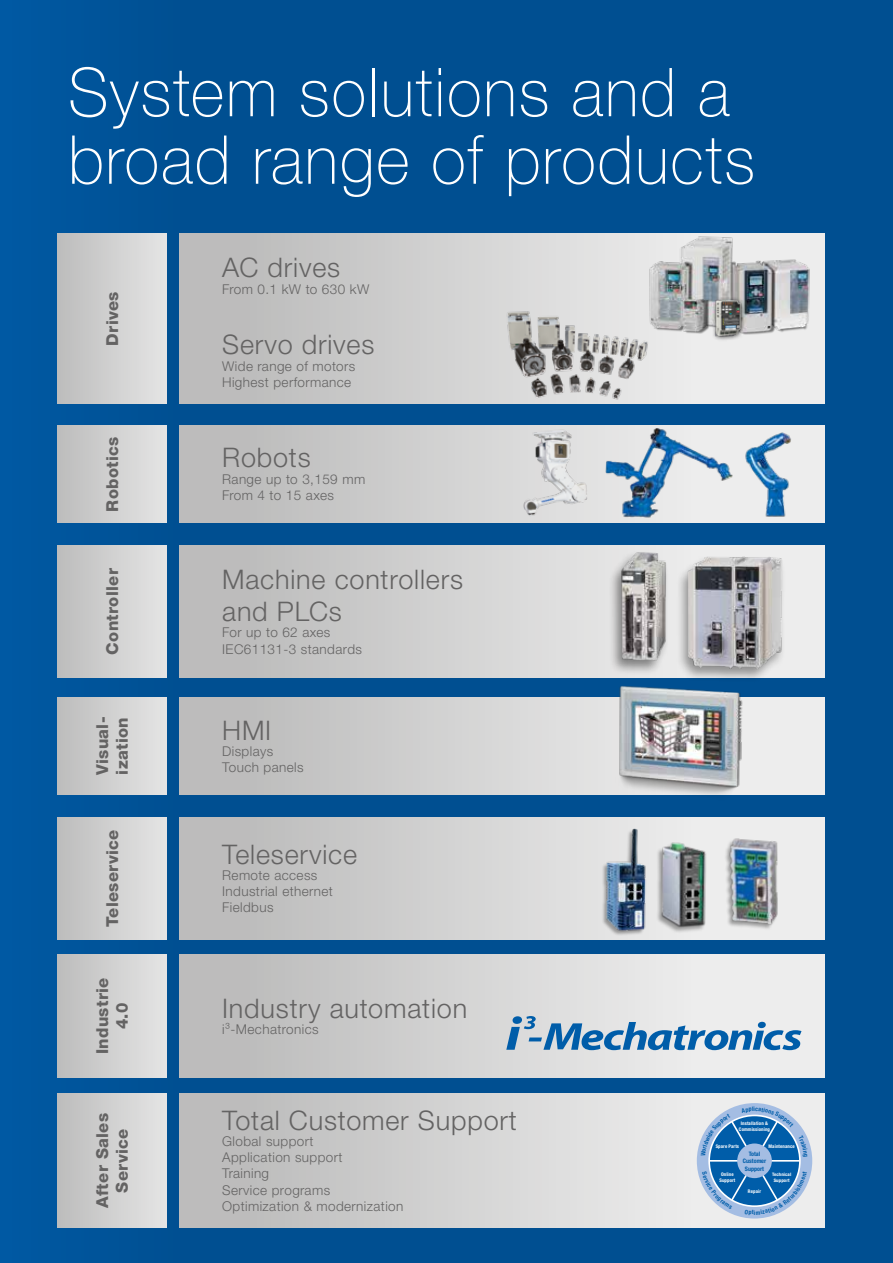
<style>
.page{position:relative;width:893px;height:1263px;background:#fff}
.page>*{position:absolute;margin:0;border:0;box-sizing:border-box;transform-origin:0 0}
.t1{font:100 67.5px/67.5px "Helvetica Neue LTW1 G";letter-spacing:.03em;color:#fff;scale:.95 1}
.t2{font:300 27px/32.4px "Helvetica Neue LTW1 G";letter-spacing:.03em;color:#646363}
.t3{font:800 16.5px/19.5px "Helvetica Neue LTW1 G";letter-spacing:.02em;color:#646363;text-align:center}
.t4{font:300 13.5px/16.2px "Helvetica Neue LTW1 G";letter-spacing:.03em;color:#646363}
.t5{font:700 condensed 6.15px/7.4px "Helvetica Neue LT Pro";color:#005da9;text-align:center}
.t6{font:700 condensed 4.95px/6.1px "Helvetica Neue LT Pro";letter-spacing:.02em;color:#fff;text-align:center}
.t7{font:700 condensed 4.65px/6.1px "Helvetica Neue LT Pro";letter-spacing:.02em;color:#fff;text-align:center;scale:1.05 1}
</style>
<div class="page">
<div style="left:0;top:0;width:893px;height:1263px;background:linear-gradient(to right,#015398,#014e8e)"></div>
<div style="left:180px;top:546px;width:645px;height:131px;background:linear-gradient(to right,#b9b9b9,#f5f5f5)"></div>
<svg style="left:180px;top:697px;width:645px;height:98px;background:#d2d2d2"></svg>
<div style="left:180px;top:817px;width:645px;height:122px;background:linear-gradient(to right,#b9b9b9,#f5f5f5)"></div>
<div style="left:180px;top:955px;width:645px;height:122px;background:linear-gradient(to right,#b9b9b9,#f5f5f5)"></div>
<div style="left:180px;top:1093px;width:645px;height:135px;background:linear-gradient(to right,#bab9b9,#f5f5f5)"></div>
<div style="left:57px;top:697px;width:110px;height:98px;background:linear-gradient(to right,#bcbcbc,#e5e5e5)"></div>
<div style="left:57px;top:546px;width:110px;height:131px;background:linear-gradient(to right,#bcbcbc,#e5e5e5)"></div>
<div style="left:57px;top:817px;width:110px;height:122px;background:linear-gradient(to right,#bcbcbc,#e5e5e5)"></div>
<div style="left:57px;top:955px;width:110px;height:122px;background:linear-gradient(to right,#bcbcbc,#e5e5e5)"></div>
<div style="left:57px;top:1093px;width:110px;height:135px;background:linear-gradient(to right,#bcbcbc,#e5e5e5)"></div>
<div style="left:608px;top:551px;width:62px;height:125px;background:#000;opacity:.45"></div>
<img style="left:617px;top:550px;width:54px;height:112px">
<div style="left:676px;top:555px;width:110px;height:129px;background:#000;opacity:.4"></div>
<img style="left:686px;top:554px;width:99px;height:116px">
<img style="left:615px;top:683px;width:134px;height:118px">
<svg style="left:180px;top:425px;width:645px;height:98px;background:#cdcccc"></svg>
<div style="left:57px;top:425px;width:110px;height:98px;background:linear-gradient(to right,#bcbcbc,#e5e5e5)"></div>
<img style="left:604px;top:427px;width:130px;height:92px">
<img style="left:508px;top:417px;width:93px;height:139px">
<img style="left:743px;top:430px;width:50px;height:89px">
<div style="left:180px;top:233px;width:645px;height:170px;background:linear-gradient(to right,#b9b9b9,#f5f5f5)"></div>
<div style="left:57px;top:233px;width:110px;height:170px;background:linear-gradient(to right,#bcbcbc,#e5e5e5)"></div>
<img style="left:499px;top:307px;width:155px;height:97px">
<img style="left:643px;top:233px;width:184px;height:118px">
<img style="left:601px;top:828px;width:51px;height:109px">
<img style="left:649px;top:842px;width:77px;height:91px">
<div style="left:724px;top:839px;width:54px;height:91px;background:#ededed"></div>
<img style="left:726px;top:834px;width:61px;height:110px">
<svg style="left:506px;top:1016px;width:295px;height:34px;background:#93b4d0"></svg>
<div style="left:697px;top:1103px;width:115px;height:115px;background:#a4bde3;border-radius:50%"></div>
<div style="left:712px;top:297px;width:33px;height:44px;background:#000;opacity:.75"></div>
<img style="left:698px;top:298px;width:52px;height:39px">
<svg style="left:701px;top:1107px;width:106px;height:108px"></svg>
<h1 class="t1" style="left:68px;top:59px;width:725px">System solutions and a broad range of products</h1>
<p class="t3" style="left:102px;top:346px;width:56px;rotate:-90deg">Drives</p>
<p class="t3" style="left:102px;top:512px;width:77px;rotate:-90deg">Robotics</p>
<p class="t3" style="left:102px;top:655px;width:88px;rotate:-90deg">Controller</p>
<p class="t3" style="left:93px;top:775px;width:60px;text-align:left;rotate:-90deg">Visual&shy;ization</p>
<p class="t3" style="left:102px;top:927px;width:99px;rotate:-90deg">Teleservice</p>
<p class="t3" style="left:93px;top:1054px;width:78px;rotate:-90deg">Industrie<br>4.0</p>
<p class="t3" style="left:93px;top:1208px;width:96px;rotate:-90deg">After Sales<br>Service</p>
<h2 class="t2" style="left:222px;top:252px;width:120px">AC drives</h2>
<p class="t4" style="left:222px;top:281px;width:149px">From 0.1 kW to 630 kW</p>
<h2 class="t2" style="left:222px;top:328px;width:154px">Servo drives</h2>
<p class="t4" style="left:222px;top:358px;width:135px">Wide range of motors<br>Highest performance</p>
<h2 class="t2" style="left:222px;top:442px;width:90px">Robots</h2>
<p class="t4" style="left:222px;top:471px;width:145px">Range up to 3,159 mm<br>From 4 to 15 axes</p>
<h2 class="t2" style="left:222px;top:563px;width:242px">Machine controllers and PLCs</h2>
<p class="t4" style="left:222px;top:624px;width:141px">For up to 62 axes<br>IEC61131-3 standards</p>
<h2 class="t2" style="left:222px;top:714px;width:51px">HMI</h2>
<p class="t4" style="left:222px;top:743px;width:83px">Displays<br>Touch panels</p>
<h2 class="t2" style="left:222px;top:838px;width:136px">Teleservice</h2>
<p class="t4" style="left:222px;top:867px;width:112px">Remote access<br>Industrial ethernet<br>Fieldbus</p>
<h2 class="t2" style="left:222px;top:992px;width:246px">Industry automation</h2>
<p class="t4" style="left:222px;top:1021px;width:98px">i³-Mechatronics</p>
<h2 class="t2" style="left:222px;top:1104px;width:296px">Total Customer Support</h2>
<p class="t4" style="left:222px;top:1133px;width:183px">Global support<br>Application support<br>Training<br>Service programs<br>Optimization &amp; modernization</p>
<p class="t6" style="left:739px;top:1121px;width:33px;line-height:5.2px">Installation &amp;<br>Commissioning</p>
<p class="t6" style="left:716px;top:1143px;width:25px">Spare Parts</p>
<p class="t6" style="left:769px;top:1143px;width:28px">Maintenance</p>
<p class="t5" style="left:743px;top:1150px;width:25px">Total<br>Customer<br>Support</p>
<p class="t6" style="left:719px;top:1171px;width:17px">Online<br>Support</p>
<p class="t7" style="left:772px;top:1171px;width:20px">Technical<br>Support</p>
<p class="t6" style="left:748px;top:1188px;width:15px">Repair</p>
</div>
